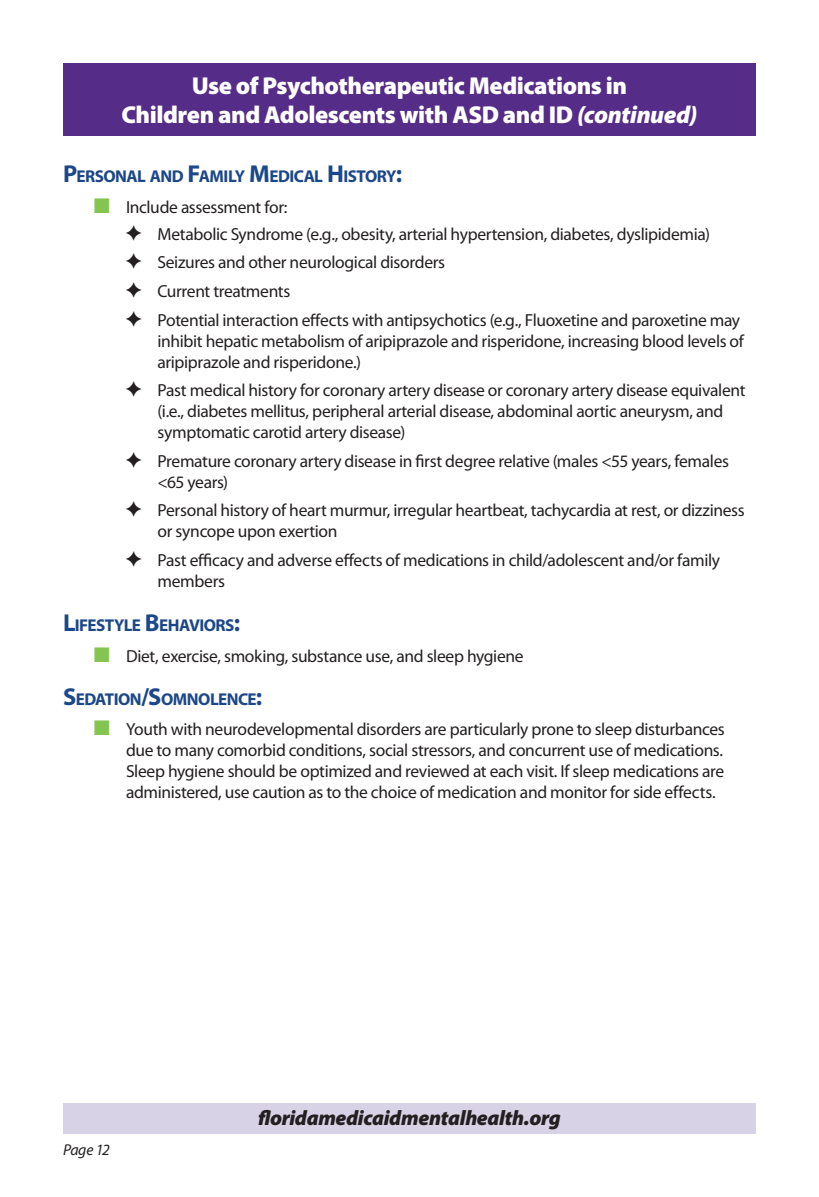
<style>
.page{position:relative;width:819px;height:1197px;background:#fff}
.page>*{position:absolute;margin:0;border:0;box-sizing:border-box;transform-origin:0 0}
.t1{font:900 24.5px "Myriad Pro";letter-spacing:-.02em;color:#fff}
.t2{font:italic 900 21px "Myriad Pro";letter-spacing:-.02em;color:#231f20}
.t3{font:17.5px/21px "Myriad Pro";letter-spacing:-.02em;color:#231f20}
.Subheads{font:700 17.15px "Myriad Pro";letter-spacing:-.03em;color:#1c4788}
.t4{font:italic 15.75px "Myriad Pro";letter-spacing:-.03em;color:#231f20}
.s1{font-style:italic}
.s2{font-size:24.5px}
.s3{color:#84c551}
</style>
<div class="page">
<div style="left:63px;top:1104px;width:693px;height:30px;background:#d8d2e6"></div>
<div style="left:63px;top:63px;width:693px;height:72px;background:#552c87"></div>
<p class="t1" style="left:192px;top:69px;width:437px">Use of Psychotherapeutic Medications in</p>
<p class="t1" style="left:121px;top:99px;width:578px">Children and Adolescents with ASD and ID <span class="s1">(continued)</span></p>
<p class="Subheads" style="left:63px;top:165px;width:341px"><span class="s2">P</span>ERSONAL AND <span class="s2">F</span>AMILY <span class="s2">M</span>EDICAL <span class="s2">H</span> ISTORY<span class="s2">:</span></p>
<p class="t3" style="left:94px;top:196px;width:195px"><span class="s3">■</span> Include assessment for:</p>
<p class="t3" style="left:158px;top:223px;width:554px">Metabolic Syndrome (e.g., obesity, arterial hypertension, diabetes, dyslipidemia)</p>
<p class="t3" style="left:158px;top:252px;width:289px">Seizures and other neurological disorders</p>
<p class="t3" style="left:158px;top:280px;width:134px">Current treatments</p>
<p class="t3" style="left:158px;top:309px;width:588px">Potential interaction effects with antipsychotics (e.g., Fluoxetine and paroxetine may inhibit hepatic metabolism of aripiprazole and risperidone, increasing blood levels of aripiprazole and risperidone.)</p>
<p class="t3" style="left:158px;top:380px;width:590px">Past medical history for coronary artery disease or coronary artery disease equivalent (i.e., diabetes mellitus, peripheral arterial disease, abdominal aortic aneurysm, and symptomatic carotid artery disease)</p>
<p class="t3" style="left:158px;top:450px;width:573px">Premature coronary artery disease in first degree relative (males &lt;55 years, females &lt;65 years)</p>
<p class="t3" style="left:158px;top:500px;width:589px">Personal history of heart murmur, irregular heartbeat, tachycardia at rest, or dizziness or syncope upon exertion</p>
<p class="t3" style="left:158px;top:549px;width:564px">Past efficacy and adverse effects of medications in child/adolescent and/or family members</p>
<p class="Subheads" style="left:63px;top:614px;width:179px"><span class="s2">L</span>IFESTYLE <span class="s2">B</span>EHAVIORS<span class="s2">:</span></p>
<p class="t3" style="left:94px;top:645px;width:431px"><span class="s3">■</span> Diet, exercise, smoking, substance use, and sleep hygiene</p>
<p class="Subheads" style="left:63px;top:688px;width:201px"><span class="s2">S</span>EDATION<span class="s2">/S</span>OMNOLENCE<span class="s2">:</span></p>
<p class="t3" style="left:126px;top:719px;width:600px;text-align:justify;text-indent:-32px"><span class="s3">■</span> Youth with neurodevelopmental disorders are particularly prone to sleep disturbances due to many comorbid conditions, social stressors, and concurrent use of medications.<br>Sleep hygiene should be optimized and reviewed at each visit. If sleep medications are administered, use caution as to the choice of medication and monitor for side effects.</p>
<p class="t4" style="left:63px;top:1140px;width:48px">Page 12</p>
<p class="t2" style="left:258px;top:1104px;width:304px">floridamedicaidmentalhealth.org</p>
</div>
